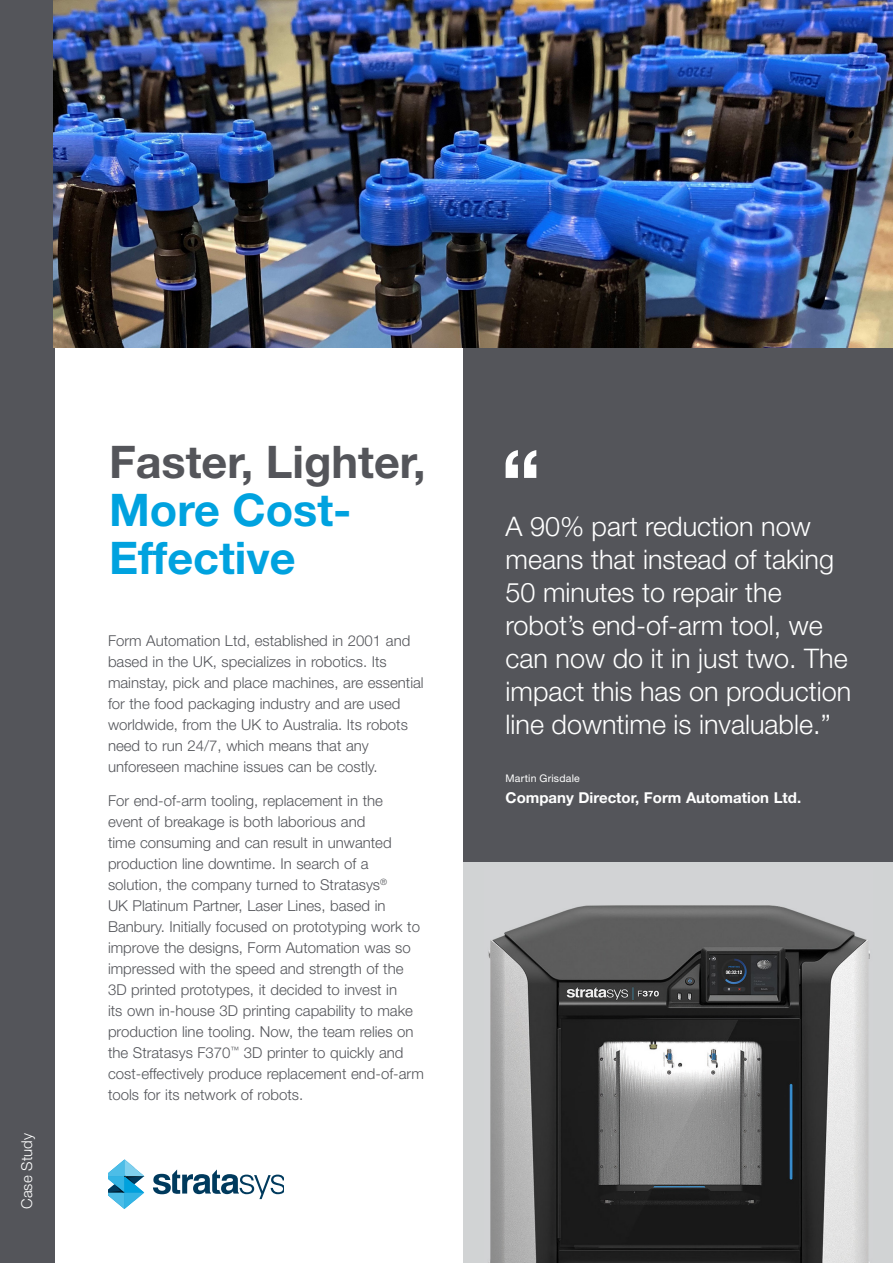
<style>
.page{position:relative;width:893px;height:1263px;background:#fff}
.page>*{position:absolute;margin:0;border:0;box-sizing:border-box;transform-origin:0 0}
.t1{font:700 45px/48px "Helvetica Neue LT Std";color:#00a2df}
.t2{font:700 45px "Helvetica Neue LT Std";color:#54555a}
.t3{font:300 27px/33px "Helvetica Neue LT Std";color:#fff}
.t4{font:300 15px/21px "Helvetica Neue LT Std";color:#54555a}
.t5{font:700 15px "Helvetica Neue LT Std";color:#fff}
.t6{font:300 15px "Helvetica Neue LT Std";letter-spacing:.005em;color:#fff}
.t7{font:10.5px "Helvetica Neue LT Std";letter-spacing:.02em;color:#fff}
</style>
<div class="page">
<svg style="left:108px;top:1159px;width:36px;height:50px"></svg>
<svg style="left:153px;top:1169px;width:130px;height:30px"></svg>
<div style="left:0;top:0;width:54px;height:1263px;background:#54555a"></div>
<div style="left:463px;top:348px;width:430px;height:514px;background:#54555a"></div>
<svg style="left:506px;top:450px;width:30px;height:28px"></svg>
<div style="left:463px;top:862px;width:430px;height:401px;background:#d1d3d4"></div>
<img style="left:488px;top:905px;width:382px;height:358px">
<img style="left:54px;top:0;width:839px;height:348px">
<p class="t6" style="left:18px;top:1209px;width:77px;rotate:-90deg">Case Study</p>
<h1 class="t2" style="left:109px;top:434px;width:318px">Faster, Lighter,</h1>
<h1 class="t1" style="left:109px;top:485px;width:244px">More Cost-<br>Effective</h1>
<p class="t4" style="left:108px;top:629px;width:317px">Form Automation Ltd, established in 2001 and based in the UK, specializes in robotics. Its mainstay, pick and place machines, are essential for the food packaging industry and are used worldwide, from the UK to Australia. Its robots need to run 24/7, which means that any unforeseen machine issues can be costly.</p>
<p class="t4" style="left:108px;top:790px;width:317px">For end-of-arm tooling, replacement in the<br>event of breakage is both laborious and<br>time consuming and can result in unwanted production line downtime. In search of a solution, the company turned to Stratasys<sup>®<br></sup>UK Platinum Partner, Laser Lines, based in Banbury. Initially focused on prototyping work to improve the designs, Form Automation was so impressed with the speed and strength of the 3D printed prototypes, it decided to invest in<br>its own in-house 3D printing capability to make production line tooling. Now, the team relies on the Stratasys F370<sup>™</sup> 3D printer to quickly and cost-effectively produce replacement end-of-arm tools for its network of robots.</p>
<h2 class="t3" style="left:506px;top:509px;width:347px">A 90% part reduction now means that instead of taking<br>50 minutes to repair the robot’s end-of-arm tool, we can now do it in just two. The impact this has on production line downtime is invaluable.”</h2>
<p class="t7" style="left:506px;top:772px;width:76px">Martin Grisdale</p>
<p class="t5" style="left:506px;top:788px;width:297px">Company Director, Form Automation Ltd.</p>
</div>
